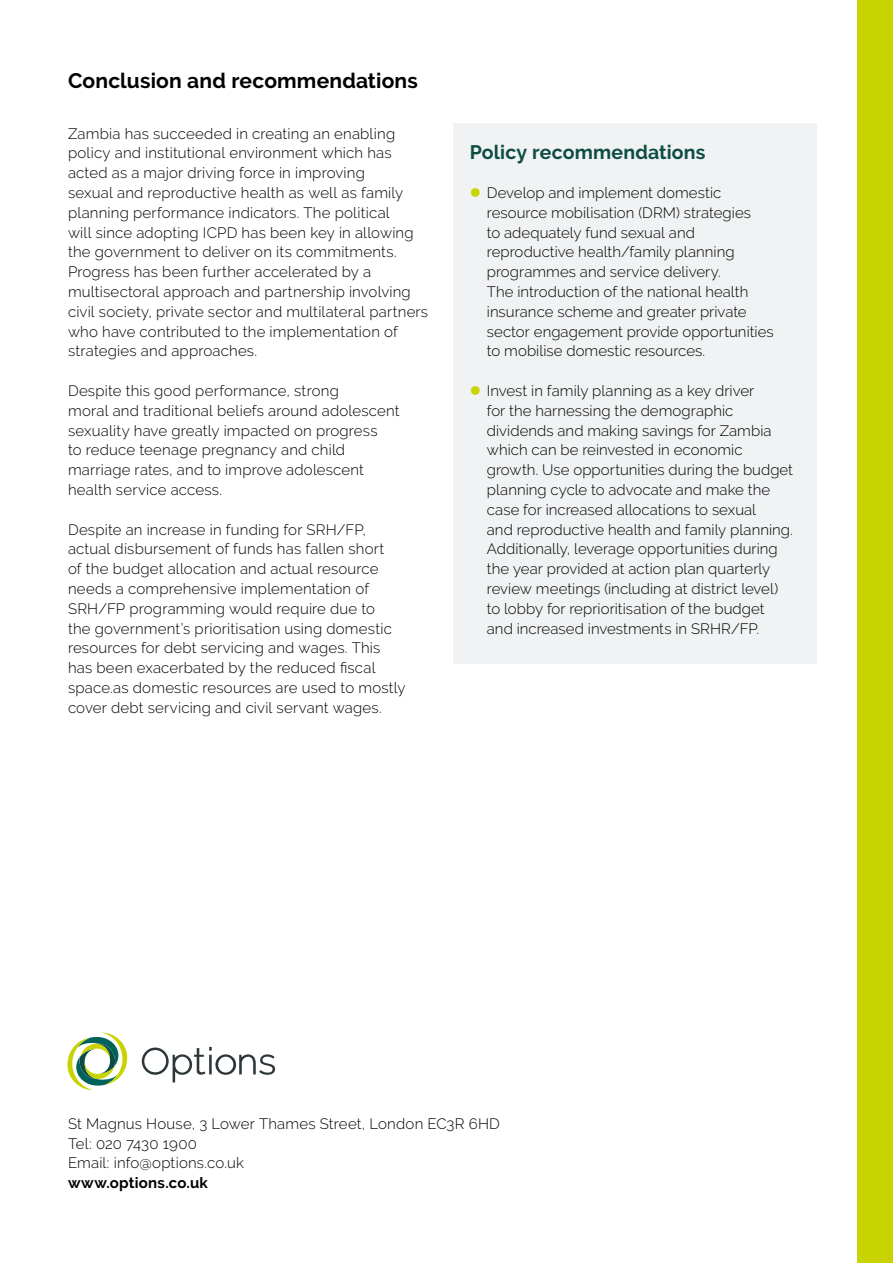
<style>
.page{position:relative;width:893px;height:1263px;background:#fff}
.page>*{position:absolute;margin:0;border:0;box-sizing:border-box;transform-origin:0 0}
.t1{font:700 21px "Raleway";letter-spacing:.01em;color:#000}
.t2{font:700 19.5px "Raleway";letter-spacing:.005em;color:#0d4c43}
.t3{font:300 15px/19.8px "Raleway";letter-spacing:.01em;color:#000}
.t4{font:700 15px "Raleway";letter-spacing:.015em;color:#000}
</style>
<div class="page">
<div style="left:453px;top:123px;width:363px;height:540px;background:#f0f2f3"></div>
<div style="left:858px;top:0;width:35px;height:1263px;background:#c8d300"></div>
<svg style="left:67px;top:1032px;width:61px;height:58px"></svg>
<svg style="left:142px;top:1047px;width:134px;height:35px"></svg>
<h1 class="t1" style="left:68px;top:68px;width:351px">Conclusion and recommendations</h1>
<p class="t3" style="left:68px;top:123px;width:362px">Zambia has succeeded in creating an enabling policy and institutional environment which has acted as a major driving force in improving<br>sexual and reproductive health as well as family planning performance indicators. The political<br>will since adopting ICPD has been key in allowing the government to deliver on its commitments.<br>Progress has been further accelerated by a multisectoral approach and partnership involving civil society, private sector and multilateral partners who have contributed to the implementation of strategies and approaches.</p>
<p class="t3" style="left:68px;top:381px;width:333px">Despite this good performance, strong<br>moral and traditional beliefs around adolescent sexuality have greatly impacted on progress<br>to reduce teenage pregnancy and child marriage rates, and to improve adolescent health service access.</p>
<p class="t3" style="left:68px;top:519px;width:339px">Despite an increase in funding for SRH/FP, actual disbursement of funds has fallen short<br>of the budget allocation and actual resource needs a comprehensive implementation of SRH/FP programming would require due to<br>the government’s prioritisation using domestic resources for debt servicing and wages. This has been exacerbated by the reduced fiscal space.as domestic resources are used to mostly cover debt servicing and civil servant wages.</p>
<h2 class="t2" style="left:470px;top:141px;width:237px">Policy recommendations</h2>
<p class="t3" style="left:487px;top:183px;width:288px">Develop and implement domestic resource mobilisation (DRM) strategies<br>to adequately fund sexual and reproductive health/family planning programmes and service delivery.<br>The introduction of the national health insurance scheme and greater private sector engagement provide opportunities to mobilise domestic resources.</p>
<p class="t3" style="left:487px;top:381px;width:308px">Invest in family planning as a key driver<br>for the harnessing the demographic dividends and making savings for Zambia which can be reinvested in economic growth. Use opportunities during the budget planning cycle to advocate and make the case for increased allocations to sexual<br>and reproductive health and family planning.<br>Additionally, leverage opportunities during the year provided at action plan quarterly review meetings (including at district level) to lobby for reprioritisation of the budget and increased investments in SRHR/FP.</p>
<p class="t3" style="left:68px;top:1113px;width:433px">St Magnus House, 3 Lower Thames Street, London EC3R 6HD<br>Tel: 020 7430 1900<br>Email: info@options.co.uk</p>
<p class="t4" style="left:68px;top:1174px;width:141px">www.options.co.uk</p>
</div>
